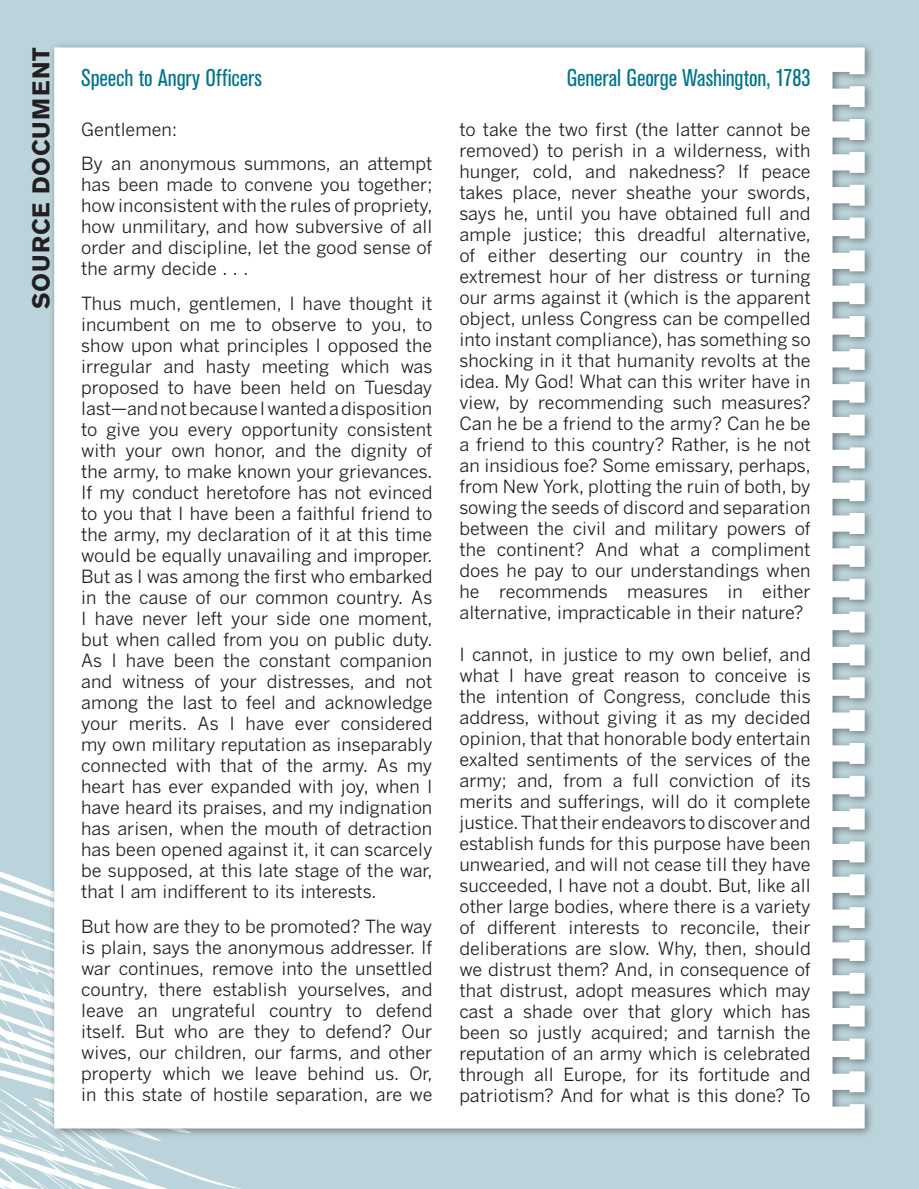
<style>
.page{position:relative;width:919px;height:1189px;background:#fff}
.page>*{position:absolute;margin:0;border:0;box-sizing:border-box;transform-origin:0 0}
.SourceDoc_title{font:condensed 24px "Akzidenz Grotesk BE";letter-spacing:-.005em;color:#007589}
.SourceDoc{font:700 24px "Akzidenz Grotesk BE";letter-spacing:.045em;color:#231f20}
.t1{font:18px/21px "Benton Gothic";color:#231f20;text-align:justify}
</style>
<div class="page">
<div style="left:0;top:0;width:918px;height:1188px;background:#bbd4db"></div>
<svg style="left:0;top:871px;width:257px;height:318px"></svg>
<div style="left:48px;top:41px;width:827px;height:1097px;background:#231f20;opacity:.5"></div>
<div style="left:54px;top:47px;width:810px;height:1081px;background:#fff"></div>
<p class="SourceDoc" style="left:27px;top:309px;width:263px;rotate:-90deg">SOURCE DOCUMENT</p>
<p class="SourceDoc_title" style="left:81px;top:65px;width:182px">Speech to Angry Officers</p>
<p class="SourceDoc_title" style="left:566px;top:65px;width:245px">General George Washington, 1783</p>
<p class="t1" style="left:81px;top:118px;width:97px">Gentlemen:</p>
<p class="t1" style="left:81px;top:153px;width:353px">By an anonymous summons, an attempt has been made to convene you together; how inconsistent with the rules of propriety, how unmilitary, and how subversive of all order and discipline, let the good sense of the army decide . . .</p>
<p class="t1" style="left:81px;top:292px;width:353px">Thus much, gentlemen, I have thought it incumbent on me to observe to you, to show upon what principles I opposed the irregular and hasty meeting which was proposed to have been held on Tuesday last—and not because I wanted a disposition to give you every opportunity consistent with your own honor, and the dignity of the army, to make known your grievances.<br>If my conduct heretofore has not evinced to you that I have been a faithful friend to the army, my declaration of it at this time would be equally unavailing and improper.<br>But as I was among the first who embarked in the cause of our common country. As I have never left your side one moment, but when called from you on public duty.<br>As I have been the constant companion and witness of your distresses, and not among the last to feel and acknowledge your merits. As I have ever considered my own military reputation as inseparably connected with that of the army. As my heart has ever expanded with joy, when I have heard its praises, and my indignation has arisen, when the mouth of detraction has been opened against it, it can scarcely be supposed, at this late stage of the war, that I am indifferent to its interests.</p>
<p class="t1" style="left:81px;top:915px;width:353px">But how are they to be promoted? The way is plain, says the anonymous addresser. If war continues, remove into the unsettled country, there establish yourselves, and leave an ungrateful country to defend itself. But who are they to defend? Our wives, our children, our farms, and other property which we leave behind us. Or, in this state of hostile separation, are we</p>
<p class="t1" style="left:459px;top:118px;width:353px">to take the two first (the latter cannot be removed) to perish in a wilderness, with hunger, cold, and nakedness? If peace takes place, never sheathe your swords, says he, until you have obtained full and ample justice; this dreadful alternative, of either deserting our country in the extremest hour of her distress or turning our arms against it (which is the apparent object, unless Congress can be compelled into instant compliance), has something so shocking in it that humanity revolts at the idea. My God! What can this writer have in view, by recommending such measures?<br>Can he be a friend to the army? Can he be a friend to this country? Rather, is he not an insidious foe? Some emissary, perhaps, from New York, plotting the ruin of both, by sowing the seeds of discord and separation between the civil and military powers of the continent? And what a compliment does he pay to our understandings when he recommends measures in either alternative, impracticable in their nature?</p>
<p class="t1" style="left:459px;top:643px;width:353px">I cannot, in justice to my own belief, and what I have great reason to conceive is the intention of Congress, conclude this address, without giving it as my decided opinion, that that honorable body entertain exalted sentiments of the services of the army; and, from a full conviction of its merits and sufferings, will do it complete justice. That their endeavors to discover and establish funds for this purpose have been unwearied, and will not cease till they have succeeded, I have not a doubt. But, like all other large bodies, where there is a variety of different interests to reconcile, their deliberations are slow. Why, then, should we distrust them? And, in consequence of that distrust, adopt measures which may cast a shade over that glory which has been so justly acquired; and tarnish the reputation of an army which is celebrated through all Europe, for its fortitude and patriotism? And for what is this done? To</p>
</div>
